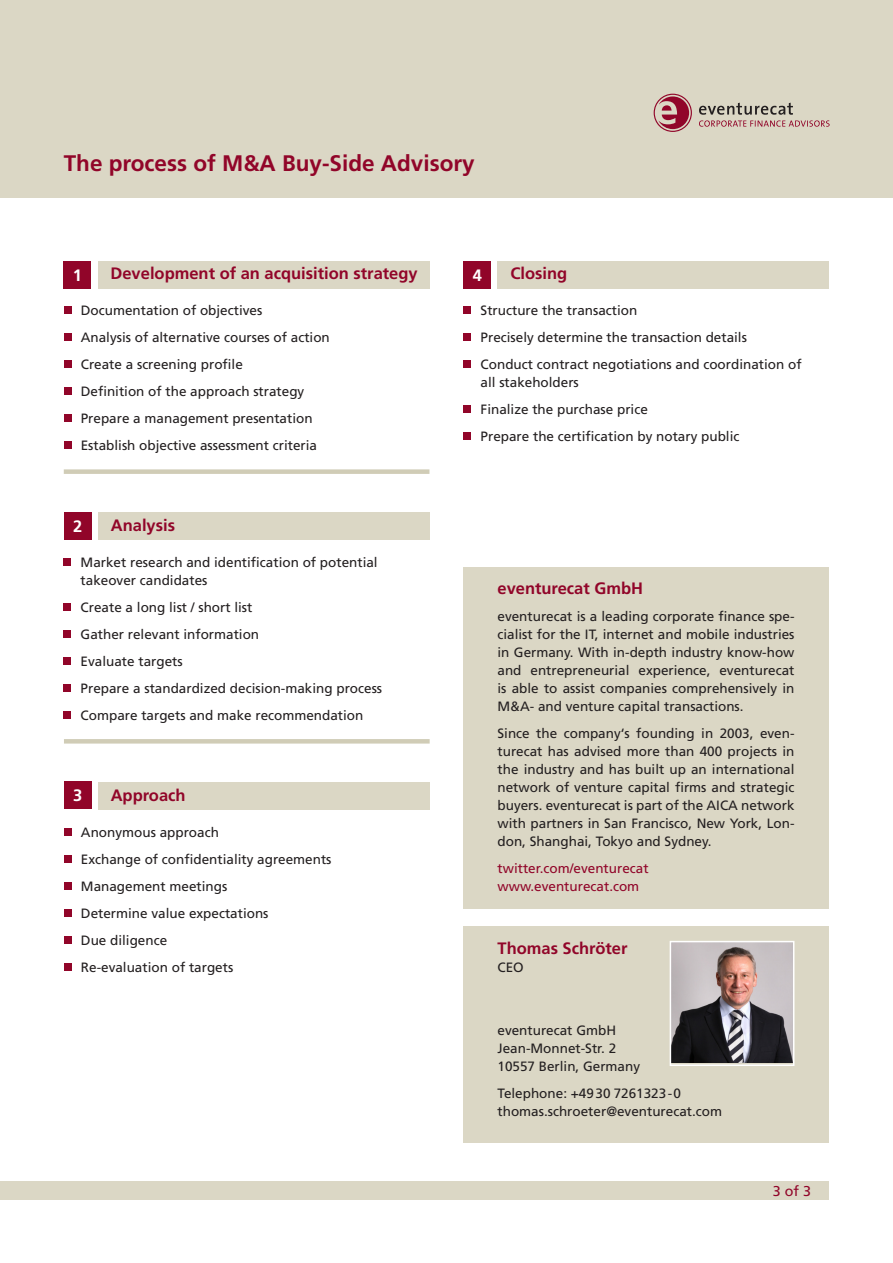
<style>
.page{position:relative;width:893px;height:1263px;background:#fff}
.page>*{position:absolute;margin:0;border:0;box-sizing:border-box;transform-origin:0 0}
.Ueberschrift_4_rot_g{font:700 22.5px "Frutiger LT Com";color:#910529}
.Ueberschrift_3_rot{font:700 16.5px "Frutiger LT Com";color:#910529}
.Ueberschrift_3_rot-2{font:700 16.5px "Frutiger LT Com";color:#fff}
.t1{font:14.25px "Frutiger LT Com";color:#910529}
.Fliesstext_Aufzaehlu{font:13.5px/18px "Frutiger LT Com";color:#231f20}
.t2{font:13.5px/18px "Frutiger LT Com";color:#910529}
</style>
<div class="page">
<div style="left:0;top:0;width:893px;height:198px;background:#dbd7c5"></div>
<div style="left:0;top:1181px;width:829px;height:19px;background:#dbd7c5"></div>
<svg style="left:654px;top:94px;width:38px;height:38px"></svg>
<svg style="left:699px;top:103px;width:131px;height:24px"></svg>
<div style="left:98px;top:261px;width:331px;height:27px;background:#dbd7c5"></div>
<div style="left:64px;top:306px;width:7px;height:8px;background:#910529"></div>
<div style="left:64px;top:333px;width:7px;height:8px;background:#910529"></div>
<div style="left:64px;top:360px;width:7px;height:8px;background:#910529"></div>
<div style="left:64px;top:387px;width:7px;height:8px;background:#910529"></div>
<div style="left:64px;top:414px;width:7px;height:8px;background:#910529"></div>
<div style="left:64px;top:441px;width:7px;height:8px;background:#910529"></div>
<div style="left:64px;top:469px;width:365px;height:5px;background:#d0ccb6"></div>
<div style="left:64px;top:828px;width:8px;height:8px;background:#910529"></div>
<div style="left:64px;top:855px;width:8px;height:8px;background:#910529"></div>
<div style="left:64px;top:882px;width:8px;height:8px;background:#910529"></div>
<div style="left:64px;top:909px;width:8px;height:8px;background:#910529"></div>
<div style="left:64px;top:936px;width:8px;height:8px;background:#910529"></div>
<div style="left:64px;top:963px;width:8px;height:8px;background:#910529"></div>
<div style="left:64px;top:558px;width:7px;height:8px;background:#910529"></div>
<div style="left:64px;top:603px;width:7px;height:8px;background:#910529"></div>
<div style="left:64px;top:630px;width:7px;height:8px;background:#910529"></div>
<div style="left:64px;top:657px;width:7px;height:8px;background:#910529"></div>
<div style="left:64px;top:684px;width:7px;height:8px;background:#910529"></div>
<div style="left:64px;top:711px;width:7px;height:8px;background:#910529"></div>
<hr style="left:64px;top:739px;width:366px;height:4px;background:#d0ccb6">
<div style="left:464px;top:306px;width:7px;height:8px;background:#910529"></div>
<div style="left:464px;top:333px;width:7px;height:8px;background:#910529"></div>
<div style="left:464px;top:360px;width:7px;height:8px;background:#910529"></div>
<div style="left:464px;top:405px;width:7px;height:8px;background:#910529"></div>
<div style="left:464px;top:432px;width:7px;height:8px;background:#910529"></div>
<div style="left:64px;top:261px;width:27px;height:27px;background:#910529"></div>
<div style="left:98px;top:513px;width:332px;height:27px;background:#dbd7c5"></div>
<div style="left:64px;top:513px;width:27px;height:27px;background:#910529"></div>
<div style="left:98px;top:782px;width:332px;height:27px;background:#dbd7c5"></div>
<div style="left:64px;top:781px;width:27px;height:27px;background:#910529"></div>
<div style="left:498px;top:261px;width:331px;height:27px;background:#dbd7c5"></div>
<div style="left:464px;top:261px;width:27px;height:27px;background:#910529"></div>
<div style="left:463px;top:926px;width:366px;height:216px;background:#dbd7c5"></div>
<div style="left:463px;top:567px;width:366px;height:341px;background:#dbd7c5"></div>
<img style="left:673px;top:944px;width:118px;height:119px">
<div style="left:670px;top:941px;width:124px;height:125px;border:2px solid #fff"></div>
<p class="Ueberschrift_4_rot_g" style="left:64px;top:150px;width:412px">The process of M&amp;A Buy-Side Advisory</p>
<p class="Ueberschrift_3_rot-2" style="left:73px;top:265px;width:11px">1</p>
<p class="Ueberschrift_3_rot" style="left:111px;top:264px;width:309px">Development of an acquisition strategy</p>
<p class="Fliesstext_Aufzaehlu" style="left:81px;top:301px;width:183px">Documentation of objectives</p>
<p class="Fliesstext_Aufzaehlu" style="left:81px;top:328px;width:251px">Analysis of alternative courses of action</p>
<p class="Fliesstext_Aufzaehlu" style="left:81px;top:355px;width:164px">Create a screening profile</p>
<p class="Fliesstext_Aufzaehlu" style="left:81px;top:382px;width:225px">Definition of the approach strategy</p>
<p class="Fliesstext_Aufzaehlu" style="left:81px;top:409px;width:233px">Prepare a management presentation</p>
<p class="Fliesstext_Aufzaehlu" style="left:81px;top:436px;width:238px">Establish objective assessment criteria</p>
<p class="Ueberschrift_3_rot-2" style="left:73px;top:517px;width:11px">2</p>
<p class="Ueberschrift_3_rot" style="left:111px;top:516px;width:66px">Analysis</p>
<p class="Fliesstext_Aufzaehlu" style="left:81px;top:553px;width:299px">Market research and identification of potential takeover candidates</p>
<p class="Fliesstext_Aufzaehlu" style="left:81px;top:598px;width:173px">Create a long list / short list</p>
<p class="Fliesstext_Aufzaehlu" style="left:81px;top:625px;width:180px">Gather relevant information</p>
<p class="Fliesstext_Aufzaehlu" style="left:81px;top:652px;width:104px">Evaluate targets</p>
<p class="Fliesstext_Aufzaehlu" style="left:81px;top:679px;width:303px">Prepare a standardized decision-making process</p>
<p class="Fliesstext_Aufzaehlu" style="left:81px;top:706px;width:284px">Compare targets and make recommendation</p>
<p class="Ueberschrift_3_rot-2" style="left:73px;top:785px;width:11px">3</p>
<p class="Ueberschrift_3_rot" style="left:111px;top:786px;width:76px">Approach</p>
<p class="Fliesstext_Aufzaehlu" style="left:81px;top:823px;width:139px">Anonymous approach</p>
<p class="Fliesstext_Aufzaehlu" style="left:81px;top:850px;width:252px">Exchange of confidentiality agreements</p>
<p class="Fliesstext_Aufzaehlu" style="left:81px;top:877px;width:148px">Management meetings</p>
<p class="Fliesstext_Aufzaehlu" style="left:81px;top:904px;width:189px">Determine value expectations</p>
<p class="Fliesstext_Aufzaehlu" style="left:81px;top:931px;width:88px">Due diligence</p>
<p class="Fliesstext_Aufzaehlu" style="left:81px;top:958px;width:154px">Re-evaluation of targets</p>
<p class="Ueberschrift_3_rot-2" style="left:473px;top:265px;width:11px">4</p>
<p class="Ueberschrift_3_rot" style="left:510px;top:264px;width:58px">Closing</p>
<p class="Fliesstext_Aufzaehlu" style="left:481px;top:301px;width:158px">Structure the transaction</p>
<p class="Fliesstext_Aufzaehlu" style="left:481px;top:328px;width:268px">Precisely determine the transaction details</p>
<p class="Fliesstext_Aufzaehlu" style="left:481px;top:355px;width:323px">Conduct contract negotiations and coordination of all stakeholders</p>
<p class="Fliesstext_Aufzaehlu" style="left:481px;top:400px;width:169px">Finalize the purchase price</p>
<p class="Fliesstext_Aufzaehlu" style="left:481px;top:427px;width:260px">Prepare the certification by notary public</p>
<p class="Ueberschrift_3_rot" style="left:498px;top:579px;width:147px">eventurecat GmbH</p>
<p class="Fliesstext_Aufzaehlu" style="left:498px;top:607px;width:298px;text-align:justify">eventurecat is a leading corporate finance spe&shy;cialist for the IT, internet and mobile industries in Germany. With in-depth industry know-how and entrepreneurial experience, eventurecat is able to assist companies comprehensively in M&amp;A- and venture capital transactions.</p>
<p class="Fliesstext_Aufzaehlu" style="left:498px;top:724px;width:298px;text-align:justify">Since the company‘s founding in 2003, even&shy;turecat has advised more than 400 projects in the industry and has built up an international network of venture capital firms and strategic buyers. eventurecat is part of the AICA network with partners in San Francisco, New York, Lon&shy;don, Shanghai, Tokyo and Sydney.</p>
<p class="t2" style="left:498px;top:859px;width:153px">twitter.com/eventurecat www.eventurecat.com</p>
<p class="Ueberschrift_3_rot" style="left:498px;top:939px;width:131px">Thomas Schröter</p>
<p class="Fliesstext_Aufzaehlu" style="left:498px;top:958px;width:28px">CEO</p>
<p class="Fliesstext_Aufzaehlu" style="left:498px;top:1021px;width:144px">eventurecat GmbH<br>Jean-Monnet-Str. 2<br>10557 Berlin, Germany</p>
<p class="Fliesstext_Aufzaehlu" style="left:498px;top:1084px;width:185px">Telephone: +4930 7261323-0</p>
<p class="Fliesstext_Aufzaehlu" style="left:498px;top:1102px;width:226px">thomas.schroeter@eventurecat.com</p>
<p class="t1" style="left:773px;top:1182px;width:40px">3 of 3</p>
</div>
